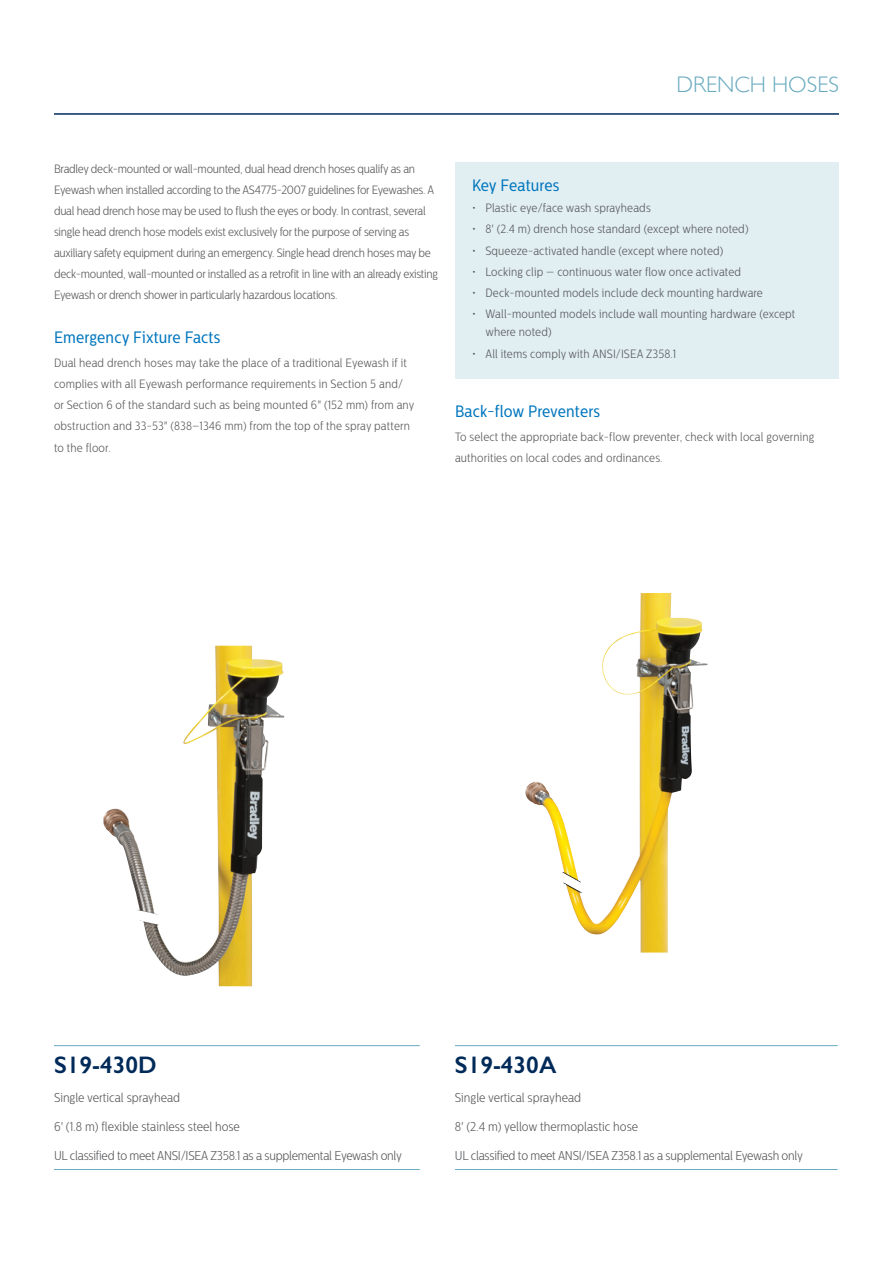
<style>
.page{position:relative;width:893px;height:1263px;background:#fff}
.page>*{position:absolute;margin:0;border:0;box-sizing:border-box;transform-origin:0 0}
.t1{font:600 24px "Gill Sans";color:#002a59}
.t2{font:300 22.5px "Gill Sans";color:#69aac0}
.t3{font:16.5px "Centrale Sans Cnd";letter-spacing:.01em;color:#0076be}
.t4{font:300 12.75px "Centrale Sans Cnd";letter-spacing:-.02em;color:#57585a}
.t5{font:300 12.75px "Centrale Sans Cnd";color:#57585a}
.t6{font:300 12px/21px "Centrale Sans Cnd";letter-spacing:-.005em;color:#57585a}
</style>
<div class="page">
<div style="left:455px;top:162px;width:384px;height:216px;background:#e1eef2"></div>
<hr style="left:54px;top:113px;width:785px;height:2px;background:#002a59">
<hr style="left:54px;top:1045px;width:366px;height:1px;background:#69aac0">
<hr style="left:54px;top:1169px;width:366px;height:1px;background:#69aac0">
<hr style="left:455px;top:1045px;width:383px;height:1px;background:#69aac0">
<hr style="left:455px;top:1169px;width:383px;height:1px;background:#69aac0">
<img style="left:525px;top:593px;width:183px;height:359px">
<img style="left:103px;top:646px;width:182px;height:340px">
<h2 class="t2" style="left:676px;top:67px;width:164px">DRENCH HOSES</h2>
<p class="t6" style="left:54px;top:158px;width:385px">Bradley deck-mounted or wall-mounted, dual head drench hoses qualify as an Eyewash when installed according to the AS4775-2007 guidelines for Eyewashes. A dual head drench hose may be used to flush the eyes or body. In contrast, several single head drench hose models exist exclusively for the purpose of serving as auxiliary safety equipment during an emergency. Single head drench hoses may be deck-mounted, wall-mounted or installed as a retrofit in line with an already existing Eyewash or drench shower in particularly hazardous locations.</p>
<h3 class="t3" style="left:54px;top:327px;width:168px">Emergency Fixture Facts</h3>
<p class="t6" style="left:54px;top:352px;width:362px">Dual head drench hoses may take the place of a traditional Eyewash if it complies with all Eyewash performance requirements in Section 5 and/ or Section 6 of the standard such as being mounted 6" (152 mm) from any obstruction and 33-53" (838–1346 mm) from the top of the spray pattern</p>
<p class="t6" style="left:54px;top:438px;width:58px">to the floor.</p>
<h3 class="t3" style="left:472px;top:176px;width:89px">Key Features</h3>
<p class="t6" style="left:472px;top:198px;width:180px">• Plastic eye/face wash sprayheads</p>
<p class="t6" style="left:472px;top:219px;width:278px">• 8' (2.4 m) drench hose standard (except where noted)</p>
<p class="t6" style="left:472px;top:240px;width:253px">• Squeeze-activated handle (except where noted)</p>
<p class="t6" style="left:472px;top:261px;width:271px">• Locking clip — continuous water flow once activated</p>
<p class="t6" style="left:472px;top:283px;width:292px">• Deck-mounted models include deck mounting hardware</p>
<p class="t6" style="left:485px;top:305px;width:311px;line-height:18px;text-indent:-14px">• Wall-mounted models include wall mounting hardware (except where noted)</p>
<p class="t6" style="left:472px;top:343px;width:206px">• All items comply with ANSI/ISEA Z358.1</p>
<h3 class="t3" style="left:455px;top:401px;width:147px">Back-flow Preventers</h3>
<p class="t6" style="left:455px;top:426px;width:361px">To select the appropriate back-flow preventer, check with local governing authorities on local codes and ordinances.</p>
<h1 class="t1" style="left:54px;top:1050px;width:104px">S19-430D</h1>
<p class="t5" style="left:54px;top:1090px;width:128px">Single vertical sprayhead</p>
<p class="t5" style="left:54px;top:1119px;width:187px">6' (1.8 m) flexible stainless steel hose</p>
<p class="t4" style="left:54px;top:1148px;width:349px">UL classified to meet ANSI/ISEA Z358.1 as a supplemental Eyewash only</p>
<h1 class="t1" style="left:455px;top:1050px;width:103px">S19-430A</h1>
<p class="t5" style="left:455px;top:1090px;width:128px">Single vertical sprayhead</p>
<p class="t5" style="left:455px;top:1119px;width:185px">8' (2.4 m) yellow thermoplastic hose</p>
<p class="t4" style="left:455px;top:1148px;width:349px">UL classified to meet ANSI/ISEA Z358.1 as a supplemental Eyewash only</p>
</div>
